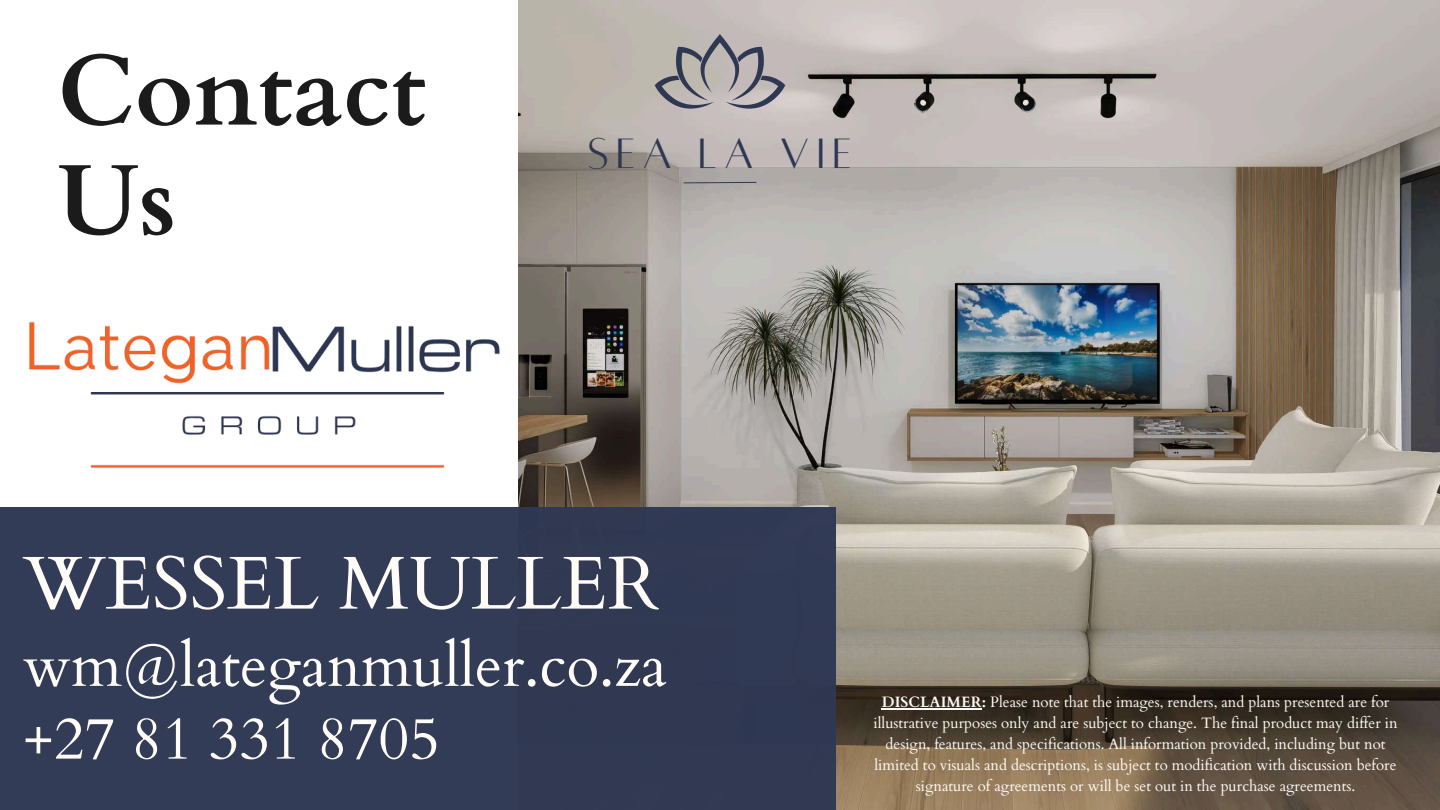
<style>
.page{position:relative;width:1440px;height:810px;background:#fff}
.page>*{position:absolute;margin:0;border:0;box-sizing:border-box;transform-origin:0 0}
.t1{font:700 100px/109.5px "Cardo";color:#1b1b1b}
.t2{font:75px "Cardo";color:#fffcf7}
.t3{font:60px/72.8px "Cardo";color:#fffcf7}
.t4{font:46.8px "Alta regular";letter-spacing:.15em;color:#2f3853}
.t5{font:15px/21px "Cardo";color:#fffcf7;text-align:center}
.s1{font-weight:700}
</style>
<div class="page">
<img style="left:519px;top:0;width:921px;height:810px">
<div style="left:0;top:508px;width:835px;height:302px;background:#2f3853"></div>
<svg style="left:655px;top:34px;width:130px;height:75px;background:#a4a0a2"></svg>
<svg style="left:683px;top:182px;width:74px;height:1px"></svg>
<img style="left:0;top:263px;width:614px;height:245px">
<hr style="left:882px;top:708px;width:100px;height:2px;background:#fffcf7">
<h1 class="t1" style="left:57px;top:38px;width:370px">Contact<br>Us</h1>
<h3 class="t4" style="left:588px;top:130px;width:265px">SEA LA VIE</h3>
<h2 class="t2" style="left:23px;top:534px;width:638px">WESSEL MULLER</h2>
<h3 class="t3" style="left:23px;top:631px;width:645px">wm@lateganmuller.co.za +27 81 331 8705</h3>
<p class="t5" style="left:874px;top:692px;width:526px"><span class="s1">DISCLAIMER:</span> Please note that the images, renders, and plans presented are for illustrative purposes only and are subject to change. The final product may differ in design, features, and specifications. All information provided, including but not limited to visuals and descriptions, is subject to modification with discussion before signature of agreements or will be set out in the purchase agreements.</p>
</div>
